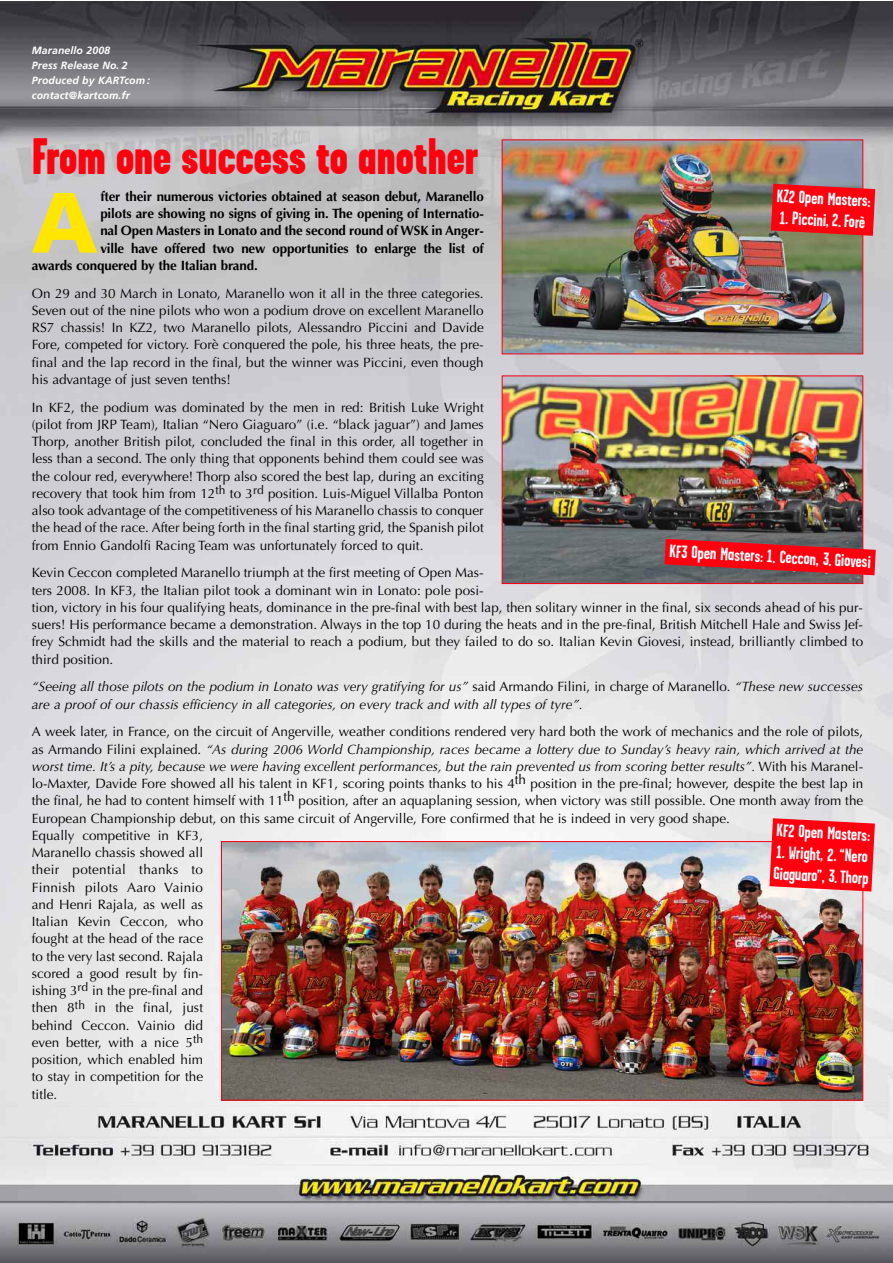
<style>
.page{position:relative;width:893px;height:1263px;background:#fff}
.page>*{position:absolute;margin:0;border:0;box-sizing:border-box;transform-origin:0 0}
.t1{font:900 85.5px "Frutiger";color:#ffe602}
.t2{font:900 51.15px "Garage Gothic";color:#ff000f;scale:.91 1}
.t3{font:700 18px/21.6px "Garage Gothic";color:#fff}
.t4{font:13.5px/17.2px "Optima";color:#000;text-align:justify}
.t5{font:700 13.5px "Optima";letter-spacing:-.01em;color:#000}
.t6{font:italic 13.5px/17.2px "Optima";color:#000}
.t7{font:italic 700 10.5px/15px "Frutiger";letter-spacing:.01em;color:#fff}
.s1{font-style:normal}
.s2{font-style:italic}
</style>
<div class="page">
<img style="left:0;top:1px;width:892px;height:1262px">
<img style="left:504px;top:142px;width:357px;height:210px">
<div style="left:502px;top:140px;width:361px;height:214px;border:1px solid #ff000f"></div>
<img style="left:504px;top:378px;width:357px;height:204px">
<div style="left:502px;top:376px;width:361px;height:208px;border:1px solid #ff000f"></div>
<img style="left:223px;top:843px;width:638px;height:255px">
<svg style="left:771px;top:184px;width:104px;height:52px;background:#f1101c"></svg>
<svg style="left:664px;top:539px;width:212px;height:36px;background:#d11f2b"></svg>
<svg style="left:769px;top:818px;width:106px;height:73px;background:#fc1725"></svg>
<p class="t7" style="left:32px;top:44px;width:120px">Maranello 2008<br>Press Release No. 2<br>Produced by KARTcom : contact@kartcom.fr</p>
<h2 class="t2" style="left:32px;top:126px;width:492px">From one success to another</h2>
<h3 class="t3" style="left:777px;top:185px;width:96px;rotate:3deg">KZ2 Open Masters:</h3>
<h3 class="t3" style="left:780px;top:207px;width:87px;rotate:3deg">1. Piccini, 2. Forè</h3>
<h1 class="t1" style="left:31px;top:188px;width:68px">A</h1>
<p class="t5" style="left:100px;top:188px;width:385px">fter their numerous victories obtained at season debut, Maranello</p>
<p class="t5" style="left:100px;top:206px;width:385px">pilots are showing no signs of giving in. The opening of Internatio-</p>
<p class="t5" style="left:100px;top:223px;width:385px">nal Open Masters in Lonato and the second round of WSK in Anger-</p>
<p class="t5" style="left:100px;top:240px;width:385px">ville have offered two new opportunities to enlarge the list of</p>
<p class="t5" style="left:32px;top:257px;width:227px">awards conquered by the Italian brand.</p>
<p class="t4" style="left:32px;top:285px;width:453px">On 29 and 30 March in Lonato, Maranello won it all in the three categories.<br>Seven out of the nine pilots who won a podium drove on excellent Maranello RS7 chassis! In KZ2, two Maranello pilots, Alessandro Piccini and Davide Fore, competed for victory. Forè conquered the pole, his three heats, the pre&shy;final and the lap record in the final, but the winner was Piccini, even though his advantage of just seven tenths!</p>
<p class="t4" style="left:32px;top:399px;width:453px">In KF2, the podium was dominated by the men in red: British Luke Wright (pilot from JRP Team), Italian “Nero Giaguaro” (i.e. “black jaguar”) and James Thorp, another British pilot, concluded the final in this order, all together in less than a second. The only thing that opponents behind them could see was the colour red, everywhere! Thorp also scored the best lap, during an exciting recovery that took him from 12<sup>th</sup> to 3<sup>rd</sup> position. Luis-Miguel Villalba Ponton also took advantage of the competitiveness of his Maranello chassis to conquer the head of the race. After being forth in the final starting grid, the Spanish pilot from Ennio Gandolfi Racing Team was unfortunately forced to quit.</p>
<p class="t4" style="left:32px;top:564px;width:833px;text-align:left">Kevin Ceccon completed Maranello triumph at the first meeting of Open Mas-<br>ters 2008. In KF3, the Italian pilot took a dominant win in Lonato: pole posi-<br>tion, victory in his four qualifying heats, dominance in the pre-final with best lap, then solitary winner in the final, six seconds ahead of his pur&shy;suers! His performance became a demonstration. Always in the top 10 during the heats and in the pre-final, British Mitchell Hale and Swiss Jef&shy;frey Schmidt had the skills and the material to reach a podium, but they failed to do so. Italian Kevin Giovesi, instead, brilliantly climbed to third position.</p>
<p class="t6" style="left:32px;top:678px;width:833px">“Seeing all those pilots on the podium in Lonato was very gratifying for us” <span class="s1">said Armando Filini, in charge of Maranello.</span> “These new successes are a proof of our chassis efficiency in all categories, on every track and with all types of tyre”.</p>
<p class="t4" style="left:32px;top:723px;width:833px;text-align:left">A week later, in France, on the circuit of Angerville, weather conditions rendered very hard both the work of mechanics and the role of pilots, as Armando Filini explained. <span class="s2">“As during 2006 World Championship, races became a lottery due to Sunday’s heavy rain, which arrived at the worst time. It’s a pity, because we were having excellent performances, but the rain prevented us from scoring better results”.</span> With his Maranel&shy;lo-Maxter, Davide Fore showed all his talent in KF1, scoring points thanks to his 4th position in the pre-final; however, despite the best lap in the final, he had to content himself with 11th position, after an aquaplaning session, when victory was still possible. One month away from the European Championship debut, on this same circuit of Angerville, Fore confirmed that he is indeed in very good shape.<br>Equally competitive in KF3,<br>Maranello chassis showed all<br>their potential thanks to<br>Finnish pilots Aaro Vainio<br>and Henri Rajala, as well as<br>Italian Kevin Ceccon, who<br>fought at the head of the race<br>to the very last second. Rajala<br>scored a good result by fin-<br>ishing 3<sup>rd</sup> in the pre-final and<br>then 8<sup>th</sup> in the final, just<br>behind Ceccon. Vainio did<br>even better, with a nice 5<sup>th<br></sup>position, which enabled him<br>to stay in competition for the<br>title.</p>
<h3 class="t3" style="left:670px;top:540px;width:203px;rotate:3deg">KF3 Open Masters: 1. Ceccon, 3. Giovesi</h3>
<h3 class="t3" style="left:777px;top:819px;width:95px;rotate:3deg">KF2 Open Masters:</h3>
<h3 class="t3" style="left:775px;top:841px;width:97px;rotate:3deg">1. Wright, 2. “Nero<br>Giaguaro”, 3. Thorp</h3>
</div>
